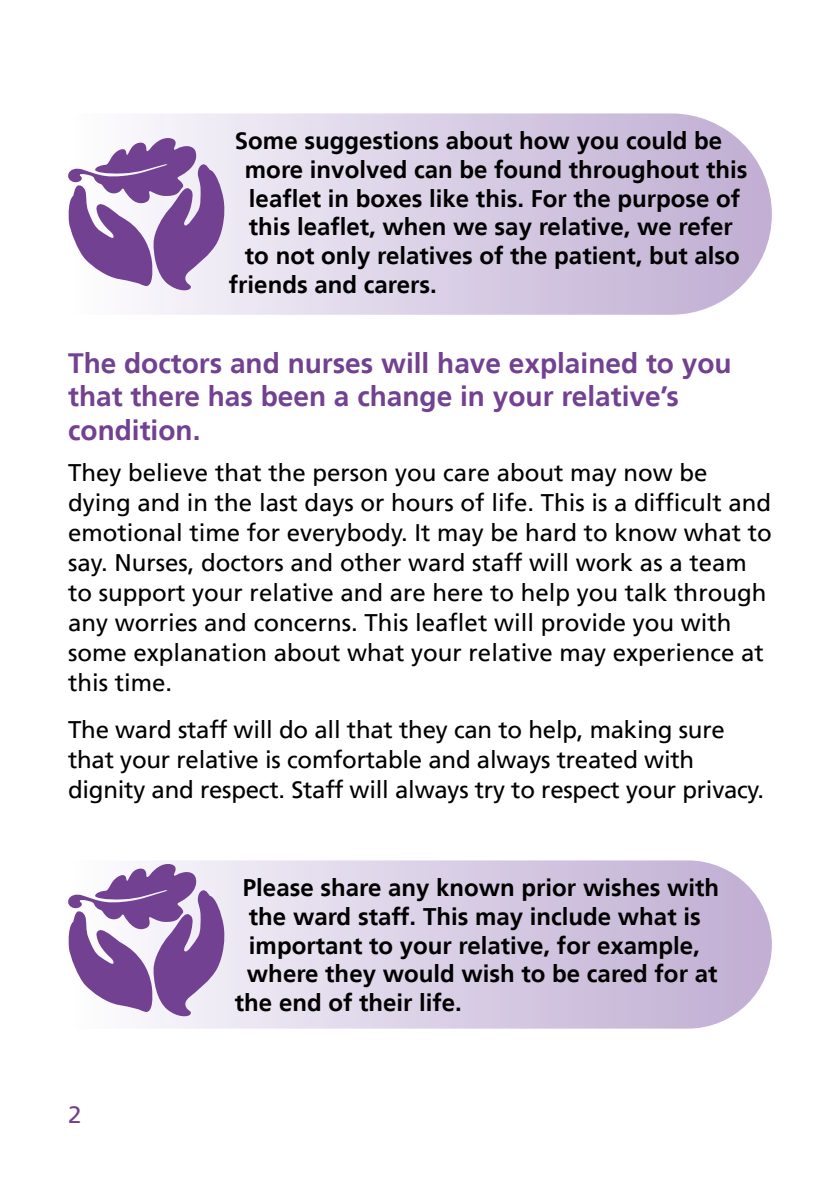
<style>
.page{position:relative;width:840px;height:1191px;background:#fff}
.page>*{position:absolute;margin:0;border:0;box-sizing:border-box;transform-origin:0 0}
.Main_Headings{font:700 28px/33.6px "Frutiger LT";color:#724191}
.Body_Text{font:24px/30px "Frutiger LT";color:#000}
.Body_Text-2{font:700 24px "Frutiger LT";color:#000}
.t1{font:24px "Frutiger LT";color:#724191}
</style>
<div class="page">
<svg style="left:143px;top:113px;width:628px;height:202px"></svg>
<svg style="left:68px;top:137px;width:157px;height:155px"></svg>
<svg style="left:143px;top:860px;width:628px;height:168px"></svg>
<svg style="left:68px;top:863px;width:157px;height:155px"></svg>
<p class="Body_Text-2" style="left:235px;top:126px;width:488px">Some suggestions about how you could be</p>
<p class="Body_Text-2" style="left:245px;top:155px;width:503px">more involved can be found throughout this</p>
<p class="Body_Text-2" style="left:249px;top:184px;width:492px">leaflet in boxes like this. For the purpose of</p>
<p class="Body_Text-2" style="left:249px;top:213px;width:485px">this leaflet, when we say relative, we refer</p>
<p class="Body_Text-2" style="left:245px;top:242px;width:496px">to not only relatives of the patient, but also</p>
<p class="Body_Text-2" style="left:229px;top:270px;width:209px">friends and carers.</p>
<p class="Main_Headings" style="left:68px;top:346px;width:664px">The doctors and nurses will have explained to you that there has been a change in your relative’s condition.</p>
<p class="Body_Text" style="left:68px;top:458px;width:704px">They believe that the person you care about may now be dying and in the last days or hours of life. This is a difficult and emotional time for everybody. It may be hard to know what to say. Nurses, doctors and other ward staff will work as a team to support your relative and are here to help you talk through any worries and concerns. This leaflet will provide you with some explanation about what your relative may experience at this time.</p>
<p class="Body_Text" style="left:68px;top:715px;width:697px">The ward staff will do all that they can to help, making sure that your relative is comfortable and always treated with dignity and respect. Staff will always try to respect your privacy.</p>
<p class="t1" style="left:68px;top:1101px;width:15px">2</p>
<p class="Body_Text-2" style="left:243px;top:873px;width:477px">Please share any known prior wishes with</p>
<p class="Body_Text-2" style="left:249px;top:902px;width:453px">the ward staff. This may include what is</p>
<p class="Body_Text-2" style="left:249px;top:931px;width:452px">important to your relative, for example,</p>
<p class="Body_Text-2" style="left:247px;top:960px;width:471px">where they would wish to be cared for at</p>
<p class="Body_Text-2" style="left:235px;top:988px;width:228px">the end of their life.</p>
</div>
